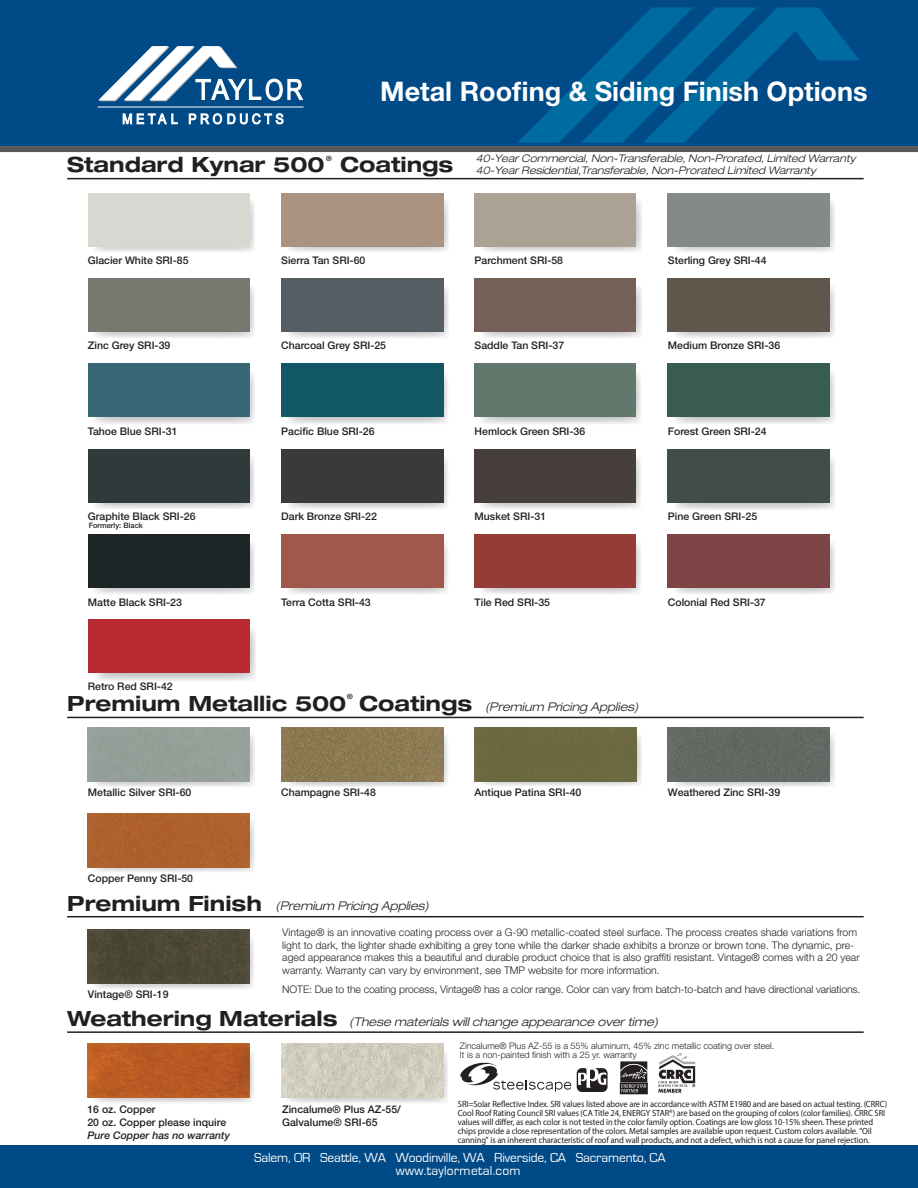
<style>
.page{position:relative;width:918px;height:1188px;background:#fff}
.page>*{position:absolute;margin:0;border:0;box-sizing:border-box;transform-origin:0 0}
.t1{font:700 27px "Helvetica Neue LT Std";color:#fff}
.t2{font:700 expanded 21px "Helvetica Neue LT Std";color:#231f20}
.t3{font:16.5px "Myriad Pro";color:#231f20}
.t4{font:13.5px "Eurostile";letter-spacing:-.01em;color:#fff}
.t5{font:13.5px "Eurostile";letter-spacing:.02em;color:#fff}
.t6{font:italic 300 expanded 12px "Helvetica Neue LT Std";color:#231f20}
.t7{font:500 10.5px/12.6px "Helvetica Neue LT Std";color:#231f20}
.t8{font:300 10.5px/12.6px "Helvetica Neue LT Std";color:#231f20}
.t9{font:italic 300 expanded 10.5px/12px "Helvetica Neue LT Std";color:#231f20}
.t10{font:italic 500 10.5px "Helvetica Neue LT Std";color:#231f20}
.t11{font:9px/9px "Myriad Pro";letter-spacing:-.01em;color:#231f20;scale:.94 1}
.t12{font:300 9px/9px "Helvetica Neue LT Std";color:#231f20}
.t13{font:500 7.5px "Helvetica Neue LT Std";color:#231f20}
</style>
<div class="page">
<hr style="left:67px;top:178px;width:797px;height:1px;background:#231f20">
<hr style="left:67px;top:717px;width:797px;height:1px;background:#231f20">
<hr style="left:67px;top:916px;width:797px;height:1px;background:#231f20">
<hr style="left:67px;top:1031px;width:797px;height:2px;background:#231f20">
<svg style="left:460px;top:1062px;width:111px;height:30px"></svg>
<svg style="left:620px;top:1061px;width:28px;height:33px"></svg>
<svg style="left:658px;top:1053px;width:37px;height:40px"></svg>
<svg style="left:577px;top:1068px;width:31px;height:24px"></svg>
<svg style="left:95px;top:201px;width:160px;height:51px"></svg>
<svg style="left:94px;top:287px;width:161px;height:51px"></svg>
<svg style="left:94px;top:373px;width:161px;height:51px"></svg>
<svg style="left:94px;top:457px;width:161px;height:52px"></svg>
<svg style="left:94px;top:543px;width:161px;height:51px"></svg>
<svg style="left:96px;top:628px;width:160px;height:53px"></svg>
<svg style="left:289px;top:199px;width:160px;height:53px"></svg>
<svg style="left:288px;top:285px;width:161px;height:53px"></svg>
<svg style="left:288px;top:371px;width:160px;height:53px"></svg>
<svg style="left:288px;top:456px;width:160px;height:53px"></svg>
<svg style="left:288px;top:541px;width:160px;height:53px"></svg>
<svg style="left:483px;top:200px;width:159px;height:52px"></svg>
<svg style="left:482px;top:286px;width:160px;height:52px"></svg>
<svg style="left:481px;top:373px;width:160px;height:51px"></svg>
<svg style="left:481px;top:458px;width:160px;height:51px"></svg>
<svg style="left:481px;top:543px;width:160px;height:51px"></svg>
<svg style="left:676px;top:201px;width:159px;height:51px"></svg>
<svg style="left:675px;top:287px;width:160px;height:51px"></svg>
<svg style="left:675px;top:372px;width:160px;height:52px"></svg>
<svg style="left:675px;top:458px;width:160px;height:52px"></svg>
<svg style="left:675px;top:543px;width:160px;height:51px"></svg>
<svg style="left:95px;top:735px;width:160px;height:52px"></svg>
<svg style="left:289px;top:733px;width:159px;height:54px"></svg>
<svg style="left:482px;top:733px;width:160px;height:53px"></svg>
<svg style="left:676px;top:735px;width:159px;height:52px"></svg>
<svg style="left:93px;top:938px;width:161px;height:51px"></svg>
<svg style="left:93px;top:1052px;width:161px;height:51px"></svg>
<svg style="left:286px;top:1050px;width:162px;height:53px"></svg>
<svg style="left:93px;top:821px;width:162px;height:51px"></svg>
<div style="left:0;top:0;width:918px;height:146px;background:#004a87"></div>
<svg style="left:123px;top:113px;width:55px;height:11px"></svg>
<svg style="left:189px;top:113px;width:95px;height:12px"></svg>
<svg style="left:98px;top:46px;width:206px;height:55px"></svg>
<hr style="left:98px;top:107px;width:206px;height:1px;background:#fff">
<div style="left:0;top:146px;width:918px;height:6px;background:#57585a"></div>
<svg style="left:517px;top:7px;width:342px;height:136px"></svg>
<div style="left:0;top:1146px;width:918px;height:42px;background:#004a87"></div>
<div style="left:88px;top:193px;width:162px;height:54px;background:#d9d7d1"></div>
<div style="left:88px;top:278px;width:162px;height:54px;background:#787770"></div>
<div style="left:88px;top:363px;width:162px;height:54px;background:#3a6776"></div>
<div style="left:88px;top:449px;width:162px;height:54px;background:#2f3a3b"></div>
<div style="left:88px;top:534px;width:162px;height:54px;background:#1d2526"></div>
<div style="left:281px;top:193px;width:162px;height:54px;background:#ab9382"></div>
<div style="left:281px;top:278px;width:162px;height:54px;background:#555f63"></div>
<div style="left:281px;top:363px;width:162px;height:54px;background:#115765"></div>
<div style="left:281px;top:449px;width:162px;height:54px;background:#3a3a3c"></div>
<div style="left:281px;top:534px;width:162px;height:54px;background:#9f584a"></div>
<div style="left:474px;top:193px;width:162px;height:54px;background:#aba195"></div>
<div style="left:474px;top:278px;width:162px;height:54px;background:#746057"></div>
<div style="left:474px;top:363px;width:162px;height:54px;background:#62786d"></div>
<div style="left:474px;top:449px;width:162px;height:54px;background:#473f3b"></div>
<div style="left:474px;top:534px;width:162px;height:54px;background:#953c36"></div>
<div style="left:668px;top:193px;width:162px;height:54px;background:#838a87"></div>
<div style="left:668px;top:278px;width:162px;height:54px;background:#5f574c"></div>
<div style="left:668px;top:363px;width:162px;height:54px;background:#385c50"></div>
<div style="left:668px;top:449px;width:162px;height:54px;background:#404d48"></div>
<div style="left:668px;top:534px;width:162px;height:54px;background:#7d4545"></div>
<div style="left:88px;top:619px;width:162px;height:54px;background:#b82b32"></div>
<div style="left:88px;top:728px;width:162px;height:54px;background:#949f99"></div>
<img style="left:281px;top:728px;width:162px;height:54px">
<div style="left:474px;top:728px;width:162px;height:54px;background:#6b693e"></div>
<img style="left:668px;top:728px;width:162px;height:54px">
<div style="left:88px;top:813px;width:162px;height:54px;background:#ae612c"></div>
<img style="left:88px;top:929px;width:162px;height:54px">
<img style="left:88px;top:1043px;width:162px;height:54px">
<img style="left:281px;top:1043px;width:162px;height:54px">
<h1 class="t1" style="left:380px;top:74px;width:489px">Metal Roofing &amp; Siding Finish Options</h1>
<h3 class="t3" style="left:326px;top:152px;width:8px">®</h3>
<h2 class="t2" style="left:67px;top:152px;width:388px">Standard Kynar 500 Coatings</h2>
<p class="t9" style="left:476px;top:152px;width:381px">40-Year Commercial, Non-Transferable, Non-Prorated, Limited Warranty<br>40-Year Residential,Transferable, Non-Prorated Limited Warranty</p>
<p class="t7" style="left:88px;top:253px;width:102px">Glacier White SRI-85</p>
<p class="t7" style="left:281px;top:253px;width:86px">Sierra Tan SRI-60</p>
<p class="t7" style="left:475px;top:253px;width:90px">Parchment SRI-58</p>
<p class="t7" style="left:668px;top:253px;width:100px">Sterling Grey SRI-44</p>
<p class="t7" style="left:88px;top:339px;width:84px">Zinc Grey SRI-39</p>
<p class="t7" style="left:281px;top:339px;width:106px">Charcoal Grey SRI-25</p>
<p class="t7" style="left:475px;top:339px;width:91px">Saddle Tan SRI-37</p>
<p class="t7" style="left:668px;top:339px;width:114px">Medium Bronze SRI-36</p>
<p class="t7" style="left:88px;top:424px;width:91px">Tahoe Blue SRI-31</p>
<p class="t7" style="left:281px;top:424px;width:95px">Pacific Blue SRI-26</p>
<p class="t7" style="left:475px;top:424px;width:112px">Hemlock Green SRI-36</p>
<p class="t7" style="left:668px;top:424px;width:100px">Forest Green SRI-24</p>
<p class="t7" style="left:88px;top:510px;width:109px">Graphite Black SRI-26</p>
<p class="t13" style="left:89px;top:521px;width:56px">Formerly: Black</p>
<p class="t7" style="left:281px;top:510px;width:97px">Dark Bronze SRI-22</p>
<p class="t7" style="left:475px;top:510px;width:73px">Musket SRI-31</p>
<p class="t7" style="left:668px;top:510px;width:91px">Pine Green SRI-25</p>
<p class="t7" style="left:88px;top:595px;width:95px">Matte Black SRI-23</p>
<p class="t7" style="left:281px;top:595px;width:91px">Terra Cotta SRI-43</p>
<p class="t7" style="left:475px;top:595px;width:77px">Tile Red SRI-35</p>
<p class="t7" style="left:668px;top:595px;width:99px">Colonial Red SRI-37</p>
<p class="t7" style="left:88px;top:680px;width:86px">Retro Red SRI-42</p>
<h2 class="t2" style="left:67px;top:690px;width:407px">Premium Metallic 500<sup>®</sup> Coatings</h2>
<h3 class="t6" style="left:485px;top:700px;width:155px">(Premium Pricing Applies)</h3>
<p class="t7" style="left:88px;top:786px;width:105px">Metallic Silver SRI-60</p>
<p class="t7" style="left:281px;top:786px;width:96px">Champagne SRI-48</p>
<p class="t7" style="left:475px;top:786px;width:108px">Antique Patina SRI-40</p>
<p class="t7" style="left:668px;top:786px;width:114px">Weathered Zinc SRI-39</p>
<p class="t7" style="left:88px;top:872px;width:107px">Copper Penny SRI-50</p>
<h2 class="t2" style="left:67px;top:890px;width:196px">Premium Finish</h2>
<p class="t7" style="left:88px;top:988px;width:82px">Vintage® SRI-19</p>
<h3 class="t6" style="left:276px;top:899px;width:155px">(Premium Pricing Applies)</h3>
<p class="t8" style="left:282px;top:926px;width:579px">Vintage® is an innovative coating process over a G-90 metallic-coated steel surface. The process creates shade variations from light to dark, the lighter shade exhibiting a grey tone while the darker shade exhibits a bronze or brown tone. The dynamic, pre&shy;aged appearance makes this a beautiful and durable product choice that is also graffiti resistant. Vintage® comes with a 20 year warranty. Warranty can vary by environment, see TMP website for more information.</p>
<p class="t8" style="left:282px;top:983px;width:580px">NOTE: Due to the coating process, Vintage® has a color range. Color can vary from batch-to-batch and have directional variations.</p>
<h2 class="t2" style="left:67px;top:1005px;width:272px">Weathering Materials</h2>
<h3 class="t6" style="left:349px;top:1014px;width:310px">(These materials will change appearance over time)</h3>
<p class="t12" style="left:460px;top:1041px;width:316px">Zincalume® Plus AZ-55 is a 55% aluminum, 45% zinc metallic coating over steel.<br>It is a non-painted finish with a 25 yr. warranty</p>
<p class="t7" style="left:87px;top:1103px;width:140px">16 oz. Copper<br>20 oz. Copper please inquire</p>
<p class="t10" style="left:87px;top:1129px;width:144px">Pure Copper has no warranty</p>
<p class="t7" style="left:282px;top:1103px;width:120px">Zincalume® Plus AZ-55/<br>Galvalume® SRI-65</p>
<p class="t11" style="left:458px;top:1099px;width:458px">SRI=Solar Reflective Index. SRI values listed above are in accordance with ASTM E1980 and are based on actual testing. (CRRC)<br>Cool Roof Rating Council SRI values (CA Title 24, ENERGY STAR®) are based on the grouping of colors (color families). CRRC SRI values will differ, as each color is not tested in the color family option. Coatings are low gloss 10-15% sheen. These printed chips provide a close representation of the colors. Metal samples are available upon request. Custom colors available. "Oil canning" is an inherent characteristic of roof and wall products, and not a defect, which is not a cause for panel rejection.</p>
<p class="t4" style="left:254px;top:1150px;width:413px">Salem, OR Seattle, WA Woodinville, WA Riverside, CA Sacramento, CA</p>
<p class="t5" style="left:396px;top:1163px;width:126px">www.taylormetal.com</p>
</div>
